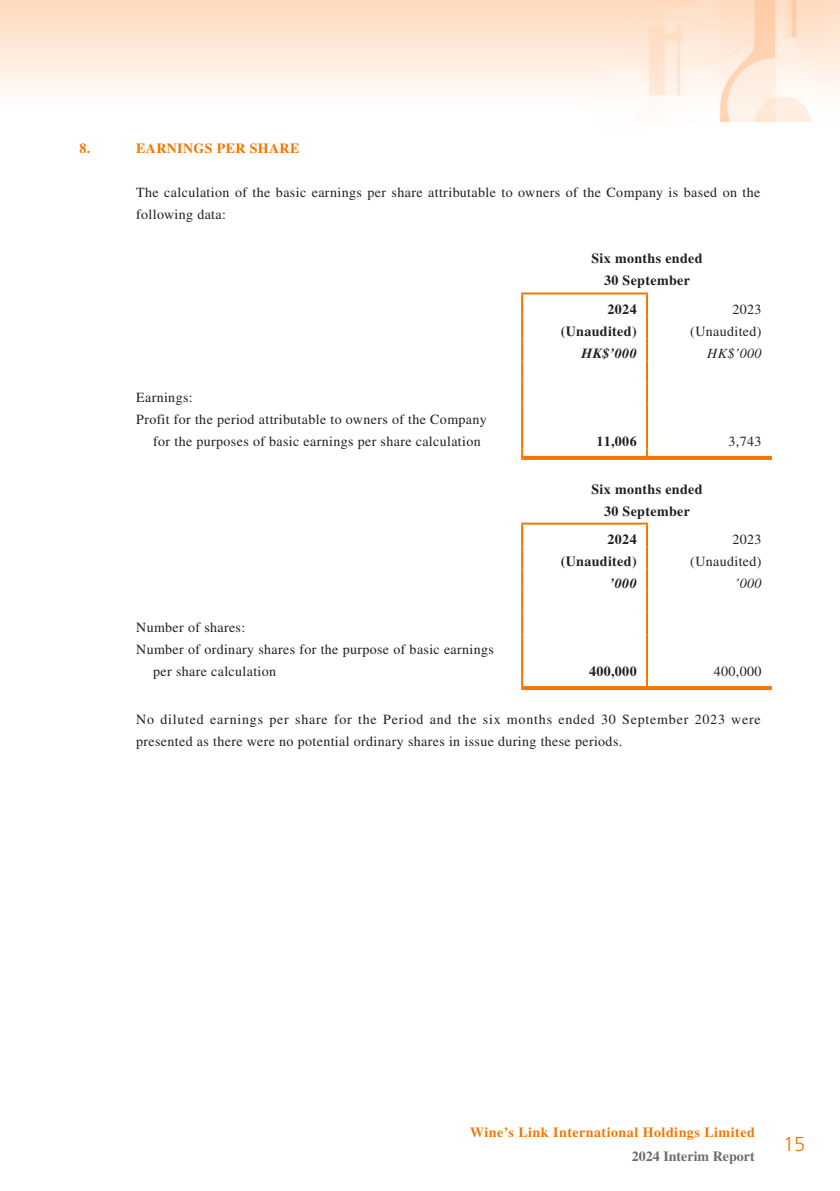
<style>
.page{position:relative;width:840px;height:1191px;background:#fff}
.page>*{position:absolute;margin:0;border:0;box-sizing:border-box;transform-origin:0 0}
.t1{font:300 20px "Frutiger LT Pro";color:#f47600}
.t2{font:14px/22px "Times LT Std";letter-spacing:.025em;color:#231f20}
.t3{font:14px/22px "Times LT Std";letter-spacing:.055em;color:#231f20}
.t4{font:700 14px/22px "Times LT Std";letter-spacing:.025em;color:#231f20;text-align:center}
.t5{font:700 14px "Times LT Std";letter-spacing:.035em;color:#f47600}
.t6{font:700 14px "Times LT Std";color:#6c6d70}
.t7{font:italic 700 14px "Times LT Std";letter-spacing:.025em;color:#231f20}
.t8{font:italic 14px "Times LT Std";letter-spacing:.025em;color:#231f20}
</style>
<div class="page">
<img style="left:1px;top:0;width:838px;height:691px">
<hr style="left:521px;top:294px;width:2px;height:22px;background:#f47600">
<hr style="left:521px;top:292px;width:126px;height:2px;background:#f47600">
<hr style="left:645px;top:294px;width:2px;height:22px;background:#f47600">
<hr style="left:521px;top:316px;width:2px;height:22px;background:#f47600">
<hr style="left:645px;top:316px;width:2px;height:22px;background:#f47600">
<hr style="left:521px;top:338px;width:2px;height:22px;background:#f47600">
<hr style="left:645px;top:338px;width:2px;height:22px;background:#f47600">
<hr style="left:521px;top:360px;width:2px;height:22px;background:#f47600">
<hr style="left:645px;top:360px;width:2px;height:22px;background:#f47600">
<hr style="left:521px;top:382px;width:2px;height:22px;background:#f47600">
<hr style="left:645px;top:382px;width:2px;height:22px;background:#f47600">
<hr style="left:521px;top:404px;width:2px;height:44px;background:#f47600">
<hr style="left:645px;top:404px;width:2px;height:44px;background:#f47600">
<svg style="left:521px;top:448px;width:2px;height:12px"></svg>
<svg style="left:645px;top:448px;width:2px;height:12px"></svg>
<svg style="left:523px;top:456px;width:122px;height:4px"></svg>
<svg style="left:647px;top:456px;width:124px;height:4px"></svg>
<hr style="left:521px;top:524px;width:2px;height:22px;background:#f47600">
<hr style="left:521px;top:522px;width:126px;height:2px;background:#f47600">
<hr style="left:645px;top:524px;width:2px;height:22px;background:#f47600">
<hr style="left:521px;top:546px;width:2px;height:22px;background:#f47600">
<hr style="left:645px;top:546px;width:2px;height:22px;background:#f47600">
<hr style="left:521px;top:568px;width:2px;height:22px;background:#f47600">
<hr style="left:645px;top:568px;width:2px;height:22px;background:#f47600">
<hr style="left:521px;top:590px;width:2px;height:22px;background:#f47600">
<hr style="left:645px;top:590px;width:2px;height:22px;background:#f47600">
<hr style="left:521px;top:612px;width:2px;height:22px;background:#f47600">
<hr style="left:645px;top:612px;width:2px;height:22px;background:#f47600">
<hr style="left:521px;top:634px;width:2px;height:44px;background:#f47600">
<hr style="left:645px;top:634px;width:2px;height:44px;background:#f47600">
<svg style="left:521px;top:678px;width:2px;height:12px"></svg>
<svg style="left:645px;top:678px;width:2px;height:12px"></svg>
<hr style="left:523px;top:686px;width:122px;height:4px;background:#f47600">
<hr style="left:647px;top:686px;width:124px;height:4px;background:#f47600">
<p class="t5" style="left:79px;top:140px;width:12px">8.</p>
<p class="t5" style="left:136px;top:140px;width:165px">EARNINGS PER SHARE</p>
<p class="t2" style="left:136px;top:182px;width:625px">The calculation of the basic earnings per share attributable to owners of the Company is based on the following data:</p>
<p class="t4" style="left:591px;top:247px;width:113px">Six months ended<br>30 September</p>
<p class="t4" style="left:607px;top:298px;width:31px">2024</p>
<p class="t2" style="left:732px;top:298px;width:31px">2023</p>
<p class="t4" style="left:560px;top:320px;width:77px">(Unaudited)</p>
<p class="t2" style="left:690px;top:320px;width:73px">(Unaudited)</p>
<p class="t7" style="left:581px;top:345px;width:56px">HK$’000</p>
<p class="t8" style="left:706px;top:346px;width:56px">HK$’000</p>
<p class="t2" style="left:136px;top:386px;width:58px">Earnings:</p>
<p class="t2" style="left:136px;top:408px;width:352px">Profit for the period attributable to owners of the Company</p>
<p class="t2" style="left:153px;top:430px;width:329px">for the purposes of basic earnings per share calculation</p>
<p class="t4" style="left:596px;top:430px;width:42px">11,006</p>
<p class="t2" style="left:728px;top:430px;width:34px">3,743</p>
<p class="t4" style="left:591px;top:477px;width:113px">Six months ended<br>30 September</p>
<p class="t4" style="left:607px;top:528px;width:31px">2024</p>
<p class="t2" style="left:732px;top:528px;width:31px">2023</p>
<p class="t4" style="left:560px;top:550px;width:77px">(Unaudited)</p>
<p class="t2" style="left:690px;top:550px;width:73px">(Unaudited)</p>
<p class="t7" style="left:609px;top:575px;width:28px">’000</p>
<p class="t8" style="left:734px;top:576px;width:28px">’000</p>
<p class="t2" style="left:136px;top:616px;width:111px">Number of shares:</p>
<p class="t2" style="left:136px;top:638px;width:359px">Number of ordinary shares for the purpose of basic earnings</p>
<p class="t2" style="left:153px;top:660px;width:124px">per share calculation</p>
<p class="t4" style="left:588px;top:660px;width:49px">400,000</p>
<p class="t2" style="left:713px;top:660px;width:49px">400,000</p>
<p class="t3" style="left:136px;top:708px;width:625px">No diluted earnings per share for the Period and the six months ended 30 September 2023 were presented as there were no potential ordinary shares in issue during these periods.</p>
<p class="t5" style="left:470px;top:1123px;width:286px">Wine’s Link International Holdings Limited</p>
<p class="t6" style="left:631px;top:1147px;width:124px">2024 Interim Report</p>
<h1 class="t1" style="left:782px;top:1132px;width:24px">15</h1>
</div>
